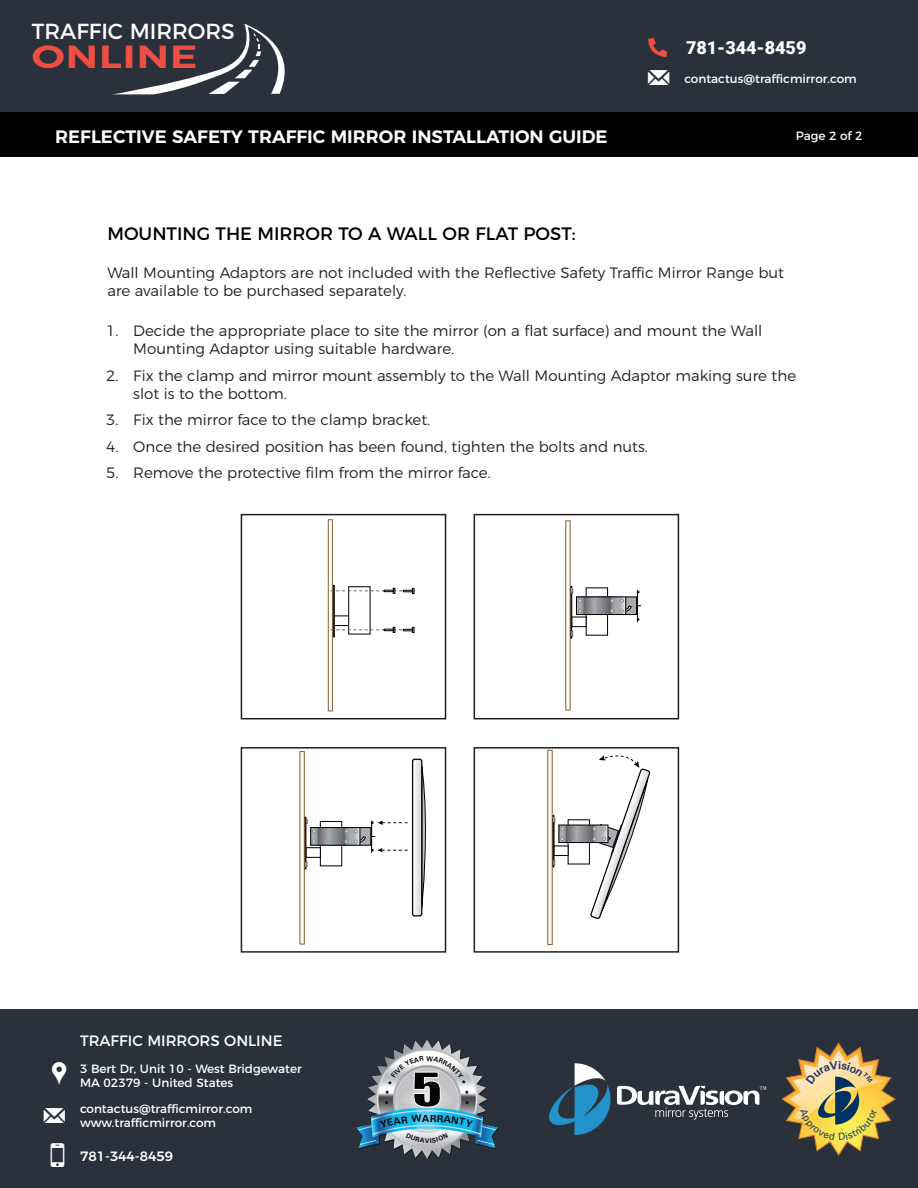
<style>
.page{position:relative;width:918px;height:1188px;background:#fff}
.page>*{position:absolute;margin:0;border:0;box-sizing:border-box;transform-origin:0 0}
.t1{font:43.35px "Impact";color:#050504;scale:1.29 1}
.t2{font:36px "Modern Pictograms";color:#fff}
.t3{font:33px "Modern Pictograms";color:#fff}
.t4{font:600 32.1px "Montserrat";letter-spacing:.025em;color:#ef4f43;scale:1.28 1}
.t5{font:30px "Modern Pictograms";color:#fff}
.t6{font:21.75px "Montserrat";color:#fff}
.t7{font:600 18px "Montserrat";color:#fff}
.t8{font:18px "Montserrat";color:#000}
.t9{font:900 18px "Roboto";color:#fff}
.t10{font:300 15px/18px "Montserrat";color:#231f20}
.t11{font:15px "Montserrat";color:#fff}
.t12{font:500 13.5px "Montserrat";color:#fff}
.t13{font:12px "Montserrat";color:#fff}
</style>
<div class="page">
<div style="left:0;top:111px;width:918px;height:46px;background:#000"></div>
<div style="left:0;top:0;width:918px;height:112px;background:#2b313a"></div>
<svg style="left:115px;top:24px;width:170px;height:70px"></svg>
<svg style="left:648px;top:38px;width:19px;height:19px"></svg>
<div style="left:0;top:1010px;width:918px;height:178px;background:#2b313a"></div>
<img style="left:357px;top:1040px;width:140px;height:119px">
<svg style="left:549px;top:1063px;width:62px;height:72px"></svg>
<svg style="left:617px;top:1086px;width:150px;height:34px"></svg>
<svg style="left:328px;top:519px;width:87px;height:192px"></svg>
<div style="left:241px;top:514px;width:205px;height:205px;border:2px solid #231f20"></div>
<div style="left:618px;top:597px;width:19px;height:18px;background:#a8abaf"></div>
<div style="left:617px;top:596px;width:20px;height:19px;border:1px solid #000"></div>
<div style="left:586px;top:587px;width:22px;height:49px;border:1px solid #000"></div>
<svg style="left:582px;top:598px;width:42px;height:15px"></svg>
<div style="left:576px;top:596px;width:50px;height:19px;border:1px solid #000"></div>
<svg style="left:620px;top:599px;width:12px;height:14px"></svg>
<svg style="left:610px;top:599px;width:4px;height:4px"></svg>
<svg style="left:610px;top:609px;width:4px;height:4px"></svg>
<hr style="left:637px;top:590px;width:1px;height:32px;background:#000">
<div style="left:571px;top:617px;width:16px;height:10px;background:#fff;border:1px solid #000"></div>
<svg style="left:565px;top:520px;width:17px;height:191px"></svg>
<div style="left:474px;top:514px;width:205px;height:205px;border:2px solid #231f20"></div>
<div style="left:352px;top:828px;width:19px;height:17px;background:#a8abaf"></div>
<div style="left:351px;top:827px;width:20px;height:19px;border:1px solid #000"></div>
<div style="left:320px;top:821px;width:22px;height:45px;border:1px solid #000"></div>
<svg style="left:316px;top:829px;width:37px;height:15px"></svg>
<div style="left:310px;top:827px;width:50px;height:19px;border:1px solid #000"></div>
<svg style="left:354px;top:829px;width:12px;height:15px"></svg>
<svg style="left:344px;top:829px;width:4px;height:4px"></svg>
<svg style="left:344px;top:840px;width:4px;height:4px"></svg>
<hr style="left:371px;top:821px;width:1px;height:32px;background:#000">
<div style="left:305px;top:847px;width:16px;height:11px;background:#fff;border:1px solid #000"></div>
<svg style="left:299px;top:751px;width:17px;height:194px"></svg>
<svg style="left:372px;top:758px;width:54px;height:158px"></svg>
<div style="left:412px;top:759px;width:10px;height:157px;border:1px solid #000;border-radius:2px"></div>
<div style="left:241px;top:747px;width:205px;height:206px;border:2px solid #231f20"></div>
<div style="left:568px;top:819px;width:22px;height:46px;border:1px solid #000"></div>
<svg style="left:564px;top:827px;width:26px;height:14px"></svg>
<div style="left:559px;top:825px;width:49px;height:18px;border:1px solid #000"></div>
<div style="left:553px;top:845px;width:16px;height:11px;background:#fff;border:1px solid #000"></div>
<svg style="left:547px;top:750px;width:17px;height:195px"></svg>
<svg style="left:590px;top:755px;width:61px;height:164px"></svg>
<div style="left:474px;top:747px;width:205px;height:206px;border:2px solid #231f20"></div>
<svg style="left:781px;top:1042px;width:115px;height:114px"></svg>
<svg style="left:384px;top:1056px;width:86px;height:52px;background:#c9cacc"></svg>
<svg style="left:380px;top:1115px;width:93px;height:28px;background:#6dbad6"></svg>
<p class="t6" style="left:32px;top:14px;width:204px">TRAFFIC MIRRORS</p>
<p class="t4" style="left:32px;top:31px;width:131px">ONLINE</p>
<p class="t9" style="left:686px;top:35px;width:122px">781-344-8459</p>
<p class="t5" style="left:645px;top:62px;width:29px">m</p>
<p class="t13" style="left:684px;top:69px;width:174px">contactus@trafficmirror.com</p>
<p class="t7" style="left:55px;top:122px;width:554px">REFLECTIVE SAFETY TRAFFIC MIRROR INSTALLATION GUIDE</p>
<p class="t13" style="left:796px;top:126px;width:69px">Page 2 of 2</p>
<p class="t8" style="left:107px;top:220px;width:470px">MOUNTING THE MIRROR TO A WALL OR FLAT POST:</p>
<p class="t10" style="left:107px;top:262px;width:678px">Wall Mounting Adaptors are not included with the Reflective Safety Traffic Mirror Range but are available to be purchased separately.</p>
<p class="t10" style="left:133px;top:321px;width:631px;text-indent:-27px">1. Decide the appropriate place to site the mirror (on a flat surface) and mount the Wall<br>Mounting Adaptor using suitable hardware.</p>
<p class="t10" style="left:133px;top:365px;width:664px;text-indent:-27px">2. Fix the clamp and mirror mount assembly to the Wall Mounting Adaptor making sure the slot is to the bottom.</p>
<p class="t10" style="left:106px;top:410px;width:325px">3. Fix the mirror face to the clamp bracket.</p>
<p class="t10" style="left:106px;top:436px;width:543px">4. Once the desired position has been found, tighten the bolts and nuts.</p>
<p class="t10" style="left:106px;top:463px;width:386px">5. Remove the protective film from the mirror face.</p>
<p class="t11" style="left:80px;top:1029px;width:204px">TRAFFIC MIRRORS ONLINE</p>
<p class="t3" style="left:50px;top:1058px;width:19px">,</p>
<p class="t13" style="left:80px;top:1059px;width:223px">3 Bert Dr, Unit 10 - West Bridgewater</p>
<p class="t13" style="left:80px;top:1073px;width:155px">MA 02379 - United States</p>
<p class="t5" style="left:41px;top:1099px;width:29px">m</p>
<p class="t13" style="left:80px;top:1099px;width:174px">contactus@trafficmirror.com</p>
<p class="t13" style="left:80px;top:1113px;width:138px">www.trafficmirror.com</p>
<p class="t2" style="left:47px;top:1139px;width:22px">O</p>
<p class="t12" style="left:80px;top:1145px;width:95px">781-344-8459</p>
<p class="t1" style="left:412px;top:1056px;width:25px">5</p>
</div>
